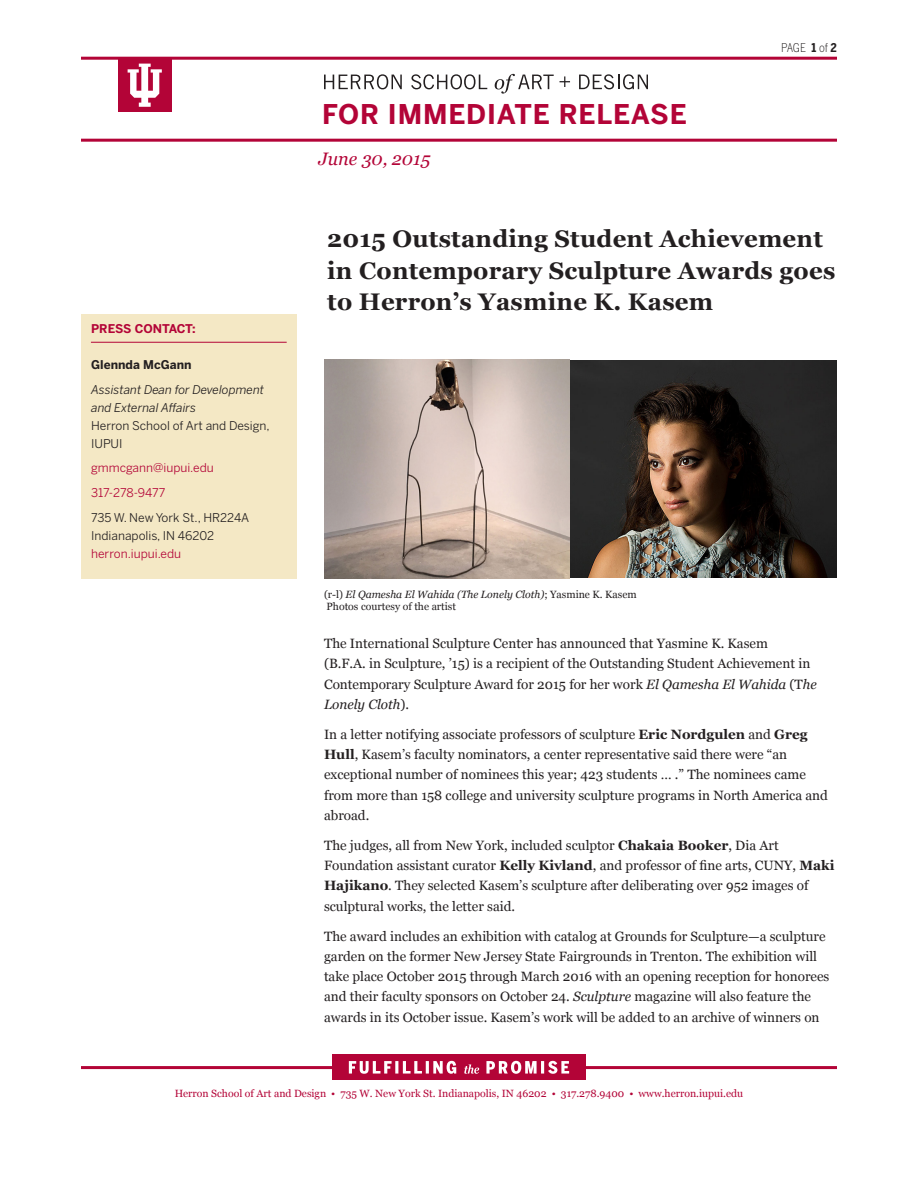
<style>
.page{position:relative;width:918px;height:1188px;background:#fff}
.page>*{position:absolute;margin:0;border:0;box-sizing:border-box;transform-origin:0 0}
.t1{font:700 27px "Benton Sans";letter-spacing:.03em;color:#b30437}
.t2{font:700 24px/31.5px "Georgia";letter-spacing:.01em;color:#231f20}
.t3{font:italic 18px "Georgia";color:#b30437}
.t4{font:13.5px/20.2px "Georgia";color:#231f20}
.t5{font:italic 12px/18px "Benton Sans";color:#231f20}
.t6{font:12px/18px "Benton Sans";color:#231f20}
.t7{font:12px "Benton Sans";color:#b30437}
.t8{font:700 12px "Benton Sans";letter-spacing:-.01em;color:#b30437}
.t9{font:700 12px "Benton Sans";color:#231f20}
.t10{font:300 12px "Benton Sans Cond";letter-spacing:-.02em;color:#231f20}
.t11{font:10.5px "Georgia";color:#b30437}
.t12{font:italic 10.5px "Georgia";color:#231f20}
.t13{font:10.5px "Georgia";color:#231f20}
.s1{font-weight:700}
.s2{font-style:normal}
.s3{color:#b30437}
.s4{font-style:italic}
</style>
<div class="page">
<hr style="left:81px;top:1066px;width:756px;height:3px;background:#b30437">
<div style="left:332px;top:1055px;width:254px;height:25px;background:#b30437"></div>
<hr style="left:81px;top:57px;width:756px;height:3px;background:#b30437">
<hr style="left:81px;top:139px;width:756px;height:3px;background:#b30437">
<div style="left:118px;top:58px;width:54px;height:54px;background:#b30437"></div>
<svg style="left:128px;top:64px;width:34px;height:43px"></svg>
<svg style="left:324px;top:74px;width:78px;height:15px"></svg>
<svg style="left:411px;top:74px;width:76px;height:15px"></svg>
<svg style="left:495px;top:74px;width:59px;height:20px"></svg>
<svg style="left:560px;top:76px;width:10px;height:11px"></svg>
<svg style="left:579px;top:74px;width:69px;height:15px"></svg>
<svg style="left:349px;top:1061px;width:220px;height:13px"></svg>
<div style="left:81px;top:315px;width:216px;height:264px;background:#f4e8c5"></div>
<hr style="left:91px;top:342px;width:196px;height:1px;background:#b30437">
<img style="left:569px;top:360px;width:268px;height:218px">
<img style="left:324px;top:359px;width:245px;height:220px">
<h1 class="t1" style="left:322px;top:97px;width:366px">FOR IMMEDIATE RELEASE</h1>
<p class="t3" style="left:319px;top:147px;width:113px">June 30, 2015</p>
<p class="t10" style="left:781px;top:40px;width:57px">PAGE <span class="s1">1</span> of <span class="s1">2</span></p>
<p class="t8" style="left:91px;top:321px;width:106px">PRESS CONTACT:</p>
<p class="t9" style="left:91px;top:357px;width:102px">Glennda McGann</p>
<p class="t5" style="left:91px;top:380px;width:180px">Assistant Dean for Development and External Affairs<br><span class="s2">Herron School of Art and Design,<br>IUPUI</span></p>
<p class="t7" style="left:91px;top:461px;width:124px">gmmcgann@iupui.edu</p>
<p class="t7" style="left:91px;top:486px;width:76px">317-278-9477</p>
<p class="t6" style="left:91px;top:509px;width:160px">735 W. New York St., HR224A<br>Indianapolis, IN 46202 <span class="s3">herron.iupui.edu</span></p>
<p class="t2" style="left:327px;top:223px;width:510px">2015 Outstanding Student Achievement in Contemporary Sculpture Awards goes to Herron’s Yasmine K. Kasem</p>
<p class="t12" style="left:324px;top:587px;width:314px"><span class="s2">(r-l)</span> El Qamesha El Wahida (The Lonely Cloth)<span class="s2">; Yasmine K. Kasem</span></p>
<p class="t13" style="left:327px;top:600px;width:131px">Photos courtesy of the artist</p>
<p class="t4" style="left:324px;top:634px;width:494px">The International Sculpture Center has announced that Yasmine K. Kasem<br>(B.F.A. in Sculpture, ’15) is a recipient of the Outstanding Student Achievement in Contemporary Sculpture Award for 2015 for her work <span class="s4">El Qamesha El Wahida</span> (T<span class="s4">he Lonely Cloth</span>).</p>
<p class="t4" style="left:324px;top:724px;width:506px">In a letter notifying associate professors of sculpture <span class="s1">Eric Nordgulen</span> and <span class="s1">Greg Hull</span>, Kasem’s faculty nominators, a center representative said there were “an exceptional number of nominees this year; 423 students … .” The nominees came from more than 158 college and university sculpture programs in North America and abroad.</p>
<p class="t4" style="left:324px;top:835px;width:512px">The judges, all from New York, included sculptor <span class="s1">Chakaia Booker</span>, Dia Art Foundation assistant curator <span class="s1">Kelly Kivland</span>, and professor of fine arts, CUNY, <span class="s1">Maki Hajikano</span>. They selected Kasem’s sculpture after deliberating over 952 images of sculptural works, the letter said.</p>
<p class="t4" style="left:324px;top:926px;width:507px">The award includes an exhibition with catalog at Grounds for Sculpture—a sculpture garden on the former New Jersey State Fairgrounds in Trenton. The exhibition will take place October 2015 through March 2016 with an opening reception for honorees and their faculty sponsors on October 24. <span class="s4">Sculpture</span> magazine will also feature the awards in its October issue. Kasem’s work will be added to an archive of winners on</p>
<p class="t11" style="left:175px;top:1087px;width:570px">Herron School of Art and Design • 735 W. New York St. Indianapolis, IN 46202 • 317.278.9400 • www.herron.iupui.edu</p>
</div>
